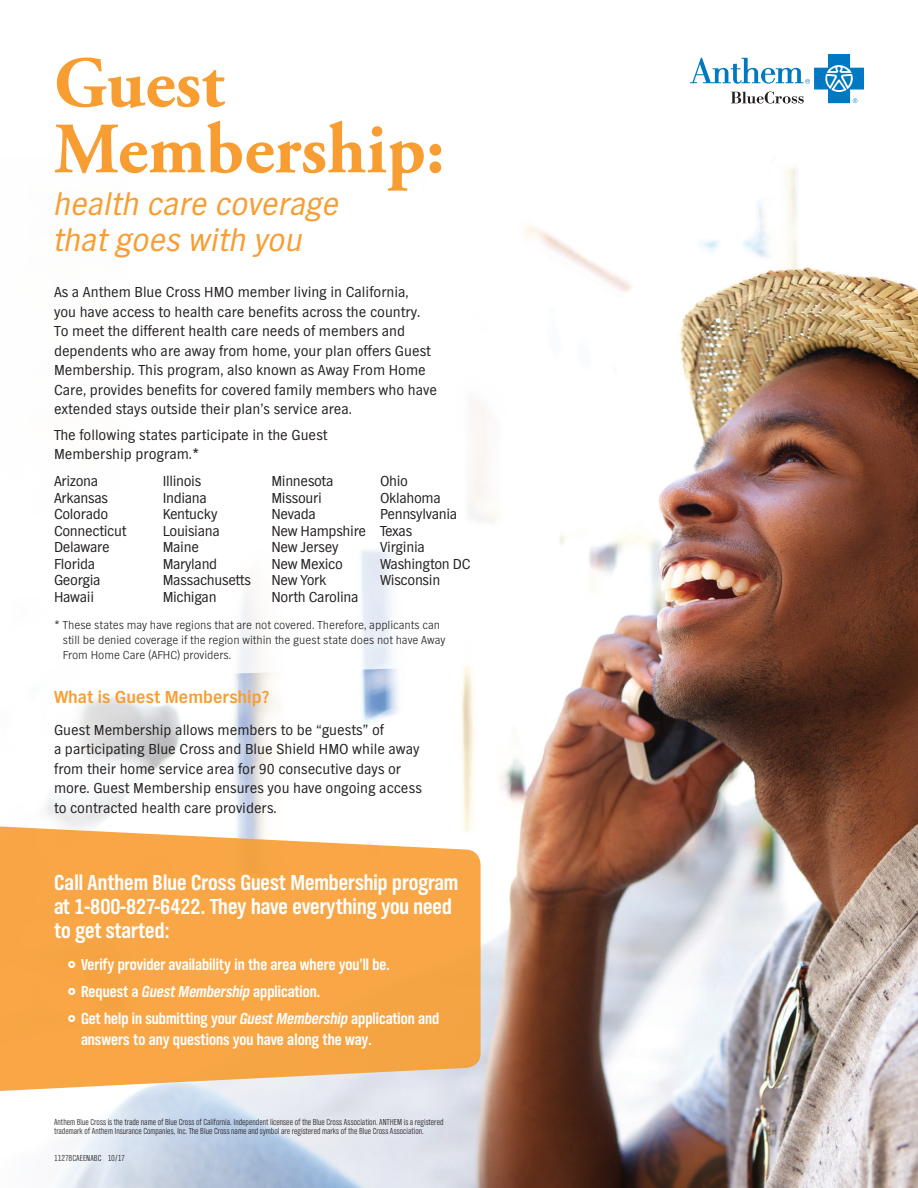
<style>
.page{position:relative;width:918px;height:1188px;background:#fff}
.page>*{position:absolute;margin:0;border:0;box-sizing:border-box;transform-origin:0 0}
.t1{font:700 72px/66px "Adobe Garamond Pro";color:#f89d31}
.t2{font:italic 33px/36px "TV Nord EF";color:#f89d31}
.t3{font:700 22.5px/24px "TV Nord Cond EF";color:#fff}
.t4{font:700 18px "TV Nord EF";color:#f89d31}
.t5{font:700 16.5px/27px "TV Nord Cond EF";color:#fff}
.t6{font:15px/19.5px "TV Nord EF";color:#231f20}
.t7{font:15px/16.5px "TV Nord EF";letter-spacing:-.02em;color:#231f20}
.t8{font:300 12px/15px "TV Nord EF";color:#231f20}
.t9{font:300 9px/9px "TV Nord Cond EF";color:#231f20}
.s1{font-style:italic}
</style>
<div class="page">
<img style="left:44px;top:167px;width:874px;height:1021px">
<svg style="left:44px;top:167px;width:472px;height:519px"></svg>
<svg style="left:0;top:824px;width:481px;height:269px;background:#f6ad58"></svg>
<svg style="left:690px;top:54px;width:174px;height:50px"></svg>
<svg style="left:68px;top:961px;width:7px;height:7px"></svg>
<svg style="left:68px;top:988px;width:7px;height:7px"></svg>
<svg style="left:68px;top:1015px;width:7px;height:7px"></svg>
<h1 class="t1" style="left:54px;top:52px;width:392px">Guest<br>Membership:</h1>
<h2 class="t2" style="left:54px;top:186px;width:287px">health care coverage that goes with you</h2>
<p class="t6" style="left:54px;top:283px;width:384px">As a Anthem Blue Cross HMO member living in California,<br>you have access to health care benefits across the country.<br>To meet the different health care needs of members and dependents who are away from home, your plan offers Guest Membership. This program, also known as Away From Home Care, provides benefits for covered family members who have extended stays outside their plan’s service area.</p>
<p class="t6" style="left:54px;top:425px;width:275px">The following states participate in the Guest<br>Membership program.*</p>
<p class="t7" style="left:54px;top:473px;width:74px">Arizona<br>Arkansas<br>Colorado<br>Connecticut<br>Delaware<br>Florida<br>Georgia<br>Hawaii</p>
<p class="t7" style="left:163px;top:473px;width:90px">Illinois<br>Indiana<br>Kentucky<br>Louisiana<br>Maine<br>Maryland<br>Massachusetts<br>Michigan</p>
<p class="t7" style="left:271px;top:473px;width:96px">Minnesota<br>Missouri<br>Nevada<br>New Hampshire<br>New Jersey<br>New Mexico<br>New York<br>North Carolina</p>
<p class="t7" style="left:380px;top:473px;width:92px">Ohio<br>Oklahoma<br>Pennsylvania<br>Texas<br>Virginia<br>Washington DC<br>Wisconsin</p>
<p class="t8" style="left:63px;top:617px;width:384px;text-indent:-9px">* These states may have regions that are not covered. Therefore, applicants can still be denied coverage if the region within the guest state does not have Away<br>From Home Care (AFHC) providers.</p>
<p class="t4" style="left:54px;top:687px;width:217px">What is Guest Membership?</p>
<p class="t6" style="left:54px;top:720px;width:370px">Guest Membership allows members to be “guests” of<br>a participating Blue Cross and Blue Shield HMO while away from their home service area for 90 consecutive days or more. Guest Membership ensures you have ongoing access to contracted health care providers.</p>
<h3 class="t3" style="left:54px;top:871px;width:406px">Call Anthem Blue Cross Guest Membership program at 1-800-827-6422. They have everything you need to get started:</h3>
<p class="t5" style="left:81px;top:952px;width:360px">Verify provider availability in the area where you’ll be.<br>Request a <span class="s1">Guest Membership</span> application.<br>Get help in submitting your <span class="s1">Guest Membership</span> application and</p>
<p class="t5" style="left:81px;top:1027px;width:292px">answers to any questions you have along the way.</p>
<p class="t9" style="left:54px;top:1118px;width:391px">Anthem Blue Cross is the trade name of Blue Cross of California. Independent licensee of the Blue Cross Association. ANTHEM is a registered trademark of Anthem Insurance Companies, Inc. The Blue Cross name and symbol are registered marks of the Blue Cross Association.</p>
<p class="t9" style="left:54px;top:1154px;width:72px">11278CAEENABC 10/17</p>
</div>
